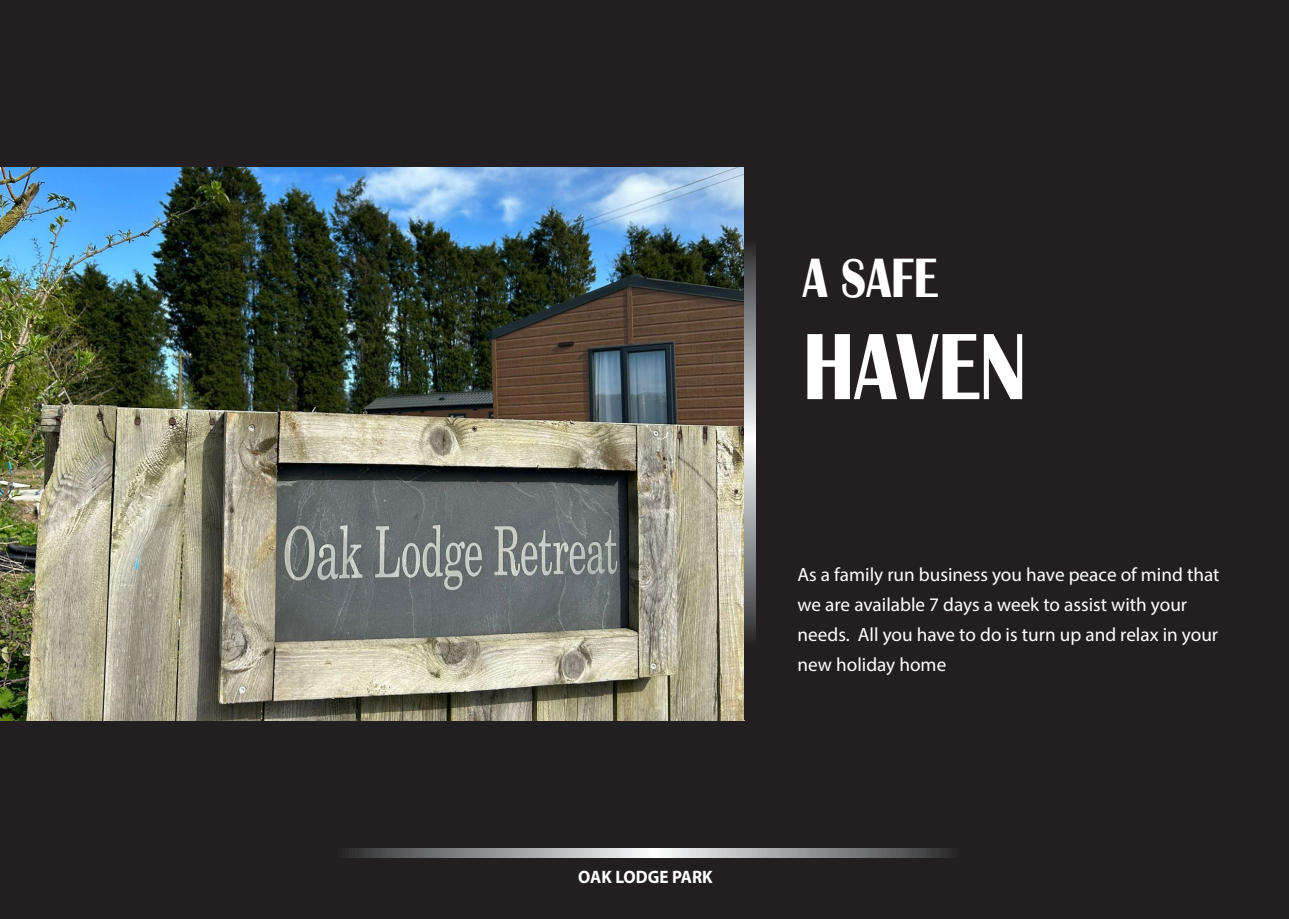
<style>
.page{position:relative;width:1289px;height:919px;background:#fff}
.page>*{position:absolute;margin:0;border:0;box-sizing:border-box;transform-origin:0 0}
.t1{font:700 97.5px "Britannic";color:#fff;scale:.8 1}
.t2{font:700 57px "Britannic";color:#fff;scale:.8 1}
.t3{font:19.2px/30px "Myriad Pro";color:#fff}
.t4{font:700 18px "Myriad Pro";color:#fff;scale:.95 1}
</style>
<div class="page">
<div style="left:0;top:0;width:1288px;height:918px;background:#231f20"></div>
<img style="left:0;top:167px;width:744px;height:553px">
<svg style="left:744px;top:245px;width:11px;height:395px"></svg>
<svg style="left:345px;top:848px;width:607px;height:9px"></svg>
<p class="t4" style="left:578px;top:864px;width:143px">OAK LODGE PARK</p>
<p class="t2" style="left:803px;top:246px;width:170px">A SAFE</p>
<p class="t1" style="left:803px;top:312px;width:281px">HAVEN</p>
<p class="t3" style="left:797px;top:559px;width:423px">As a family run business you have peace of mind that we are available 7 days a week to assist with your needs. All you have to do is turn up and relax in your new holiday home</p>
</div>
